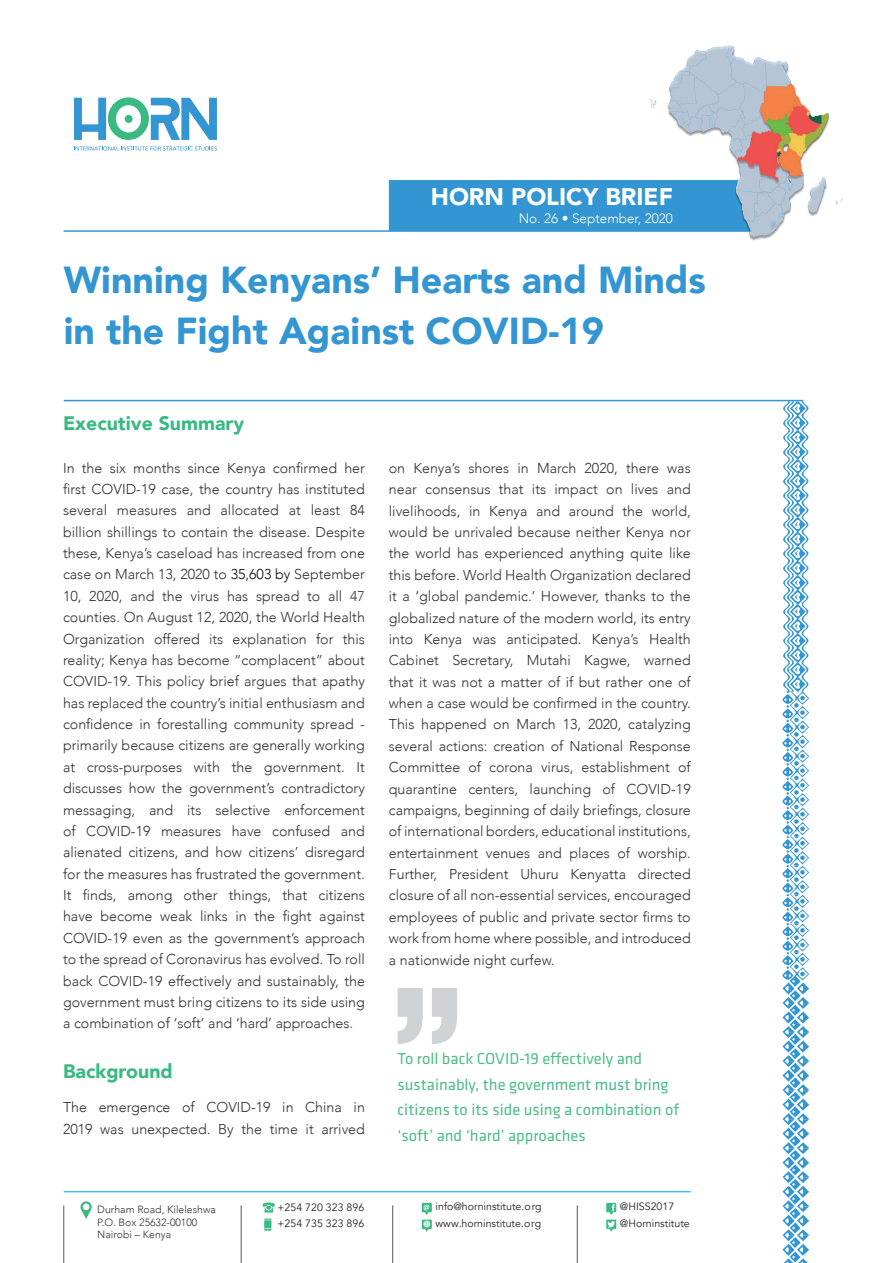
<style>
.page{position:relative;width:893px;height:1263px;background:#fff}
.page>*{position:absolute;margin:0;border:0;box-sizing:border-box;transform-origin:0 0}
.t1{font:900 37.5px/51px "Avenir";color:#3396d2}
.t2{font:900 24px "Avenir";color:#fff}
.Sub_head{font:900 19.5px "Avenir";color:#3ab983}
.Body_text{font:16.5px/25.5px "Klavika";color:#4ebd89}
.Body_text-2{font:300 14.25px/21.3px "Avenir";color:#333233;text-align:justify}
.t3{font:300 13.5px "Avenir";color:#fff}
.t4{font:10.65px/16.4px "Avenir";color:#231f20}
.t5{font:300 10.5px/12.6px "Avenir";color:#333233}
.s1{color:#0f0f0f}
</style>
<div class="page">
<div style="left:389px;top:180px;width:258px;height:50px;background:#3396d2"></div>
<hr style="left:64px;top:230px;width:707px;height:2px;background:#3396d2">
<hr style="left:63px;top:1205px;width:1px;height:58px;background:#57585a">
<hr style="left:577px;top:1205px;width:1px;height:58px;background:#57585a">
<hr style="left:392px;top:1205px;width:1px;height:58px;background:#57585a">
<hr style="left:241px;top:1205px;width:1px;height:58px;background:#57585a">
<svg style="left:422px;top:1203px;width:10px;height:29px"></svg>
<svg style="left:606px;top:1203px;width:10px;height:29px"></svg>
<svg style="left:264px;top:1218px;width:7px;height:13px"></svg>
<svg style="left:263px;top:1202px;width:12px;height:10px"></svg>
<hr style="left:64px;top:1191px;width:627px;height:1px;background:#00aeef">
<svg style="left:74px;top:97px;width:143px;height:43px"></svg>
<div style="left:125px;top:115px;width:8px;height:8px;background:#3ab983;border-radius:50%"></div>
<svg style="left:74px;top:146px;width:143px;height:5px"></svg>
<img style="left:647px;top:45px;width:196px;height:196px">
<svg style="left:81px;top:1201px;width:11px;height:18px"></svg>
<hr style="left:64px;top:400px;width:739px;height:1px;background:#3396d2">
<svg style="left:782px;top:401px;width:27px;height:862px"></svg>
<svg style="left:398px;top:988px;width:59px;height:56px"></svg>
<h2 class="t2" style="left:431px;top:176px;width:244px">HORN POLICY BRIEF</h2>
<p class="t3" style="left:519px;top:210px;width:156px">No. 26 • September, 2020</p>
<p class="t1" style="left:64px;top:253px;width:644px">Winning Kenyans’ Hearts and Minds in the Fight Against COVID-19</p>
<p class="Sub_head" style="left:63px;top:406px;width:183px">Executive Summary</p>
<p class="Body_text-2" style="left:63px;top:457px;width:303px">In the six months since Kenya confirmed her first COVID-19 case, the country has instituted several measures and allocated at least 84 billion shillings to contain the disease. Despite these, Kenya’s caseload has increased from one case on March 13, 2020 to <span class="s1">35,603 by</span> September 10, 2020, and the virus has spread to all 47 counties. On August 12, 2020, the World Health Organization offered its explanation for this reality; Kenya has become “complacent” about COVID-19. This policy brief argues that apathy has replaced the country’s initial enthusiasm and confidence in forestalling community spread - primarily because citizens are generally working at cross-purposes with the government. It discusses how the government’s contradictory messaging, and its selective enforcement of COVID-19 measures have confused and alienated citizens, and how citizens’ disregard for the measures has frustrated the government.<br>It finds, among other things, that citizens have become weak links in the fight against COVID-19 even as the government’s approach to the spread of Coronavirus has evolved. To roll back COVID-19 effectively and sustainably, the government must bring citizens to its side using a combination of ‘soft’ and ‘hard’ approaches.</p>
<p class="Sub_head" style="left:63px;top:1054px;width:111px">Background</p>
<p class="Body_text-2" style="left:63px;top:1097px;width:303px">The emergence of COVID-19 in China in<br>2019 was unexpected. By the time it arrived</p>
<p class="t5" style="left:97px;top:1203px;width:120px">Durham Road, Kileleshwa<br>P.O. Box 25632-00100<br>Nairobi – Kenya</p>
<p class="t4" style="left:277px;top:1199px;width:88px">+254 720 323 896 +254 735 323 896</p>
<p class="Body_text-2" style="left:389px;top:457px;width:303px">on Kenya’s shores in March 2020, there was near consensus that its impact on lives and livelihoods, in Kenya and around the world, would be unrivaled because neither Kenya nor the world has experienced anything quite like this before. World Health Organization declared it a ‘global pandemic.’ However, thanks to the globalized nature of the modern world, its entry into Kenya was anticipated. Kenya’s Health Cabinet Secretary, Mutahi Kagwe, warned that it was not a matter of if but rather one of when a case would be confirmed in the country.<br>This happened on March 13, 2020, catalyzing several actions: creation of National Response Committee of corona virus, establishment of quarantine centers, launching of COVID-19 campaigns, beginning of daily briefings, closure of international borders, educational institutions, entertainment venues and places of worship.<br>Further, President Uhuru Kenyatta directed closure of all non-essential services, encouraged employees of public and private sector firms to work from home where possible, and introduced a nationwide night curfew.</p>
<p class="Body_text" style="left:398px;top:1046px;width:283px">To roll back COVID-19 effectively and sustainably, the government must bring citizens to its side using a combination of ‘soft’ and ‘hard’ approaches</p>
<p class="t4" style="left:436px;top:1199px;width:108px">info@horninstitute.org www.horninstitute.org</p>
<p class="t4" style="left:620px;top:1198px;width:71px">@HISS2017 @Horninstitute</p>
</div>
